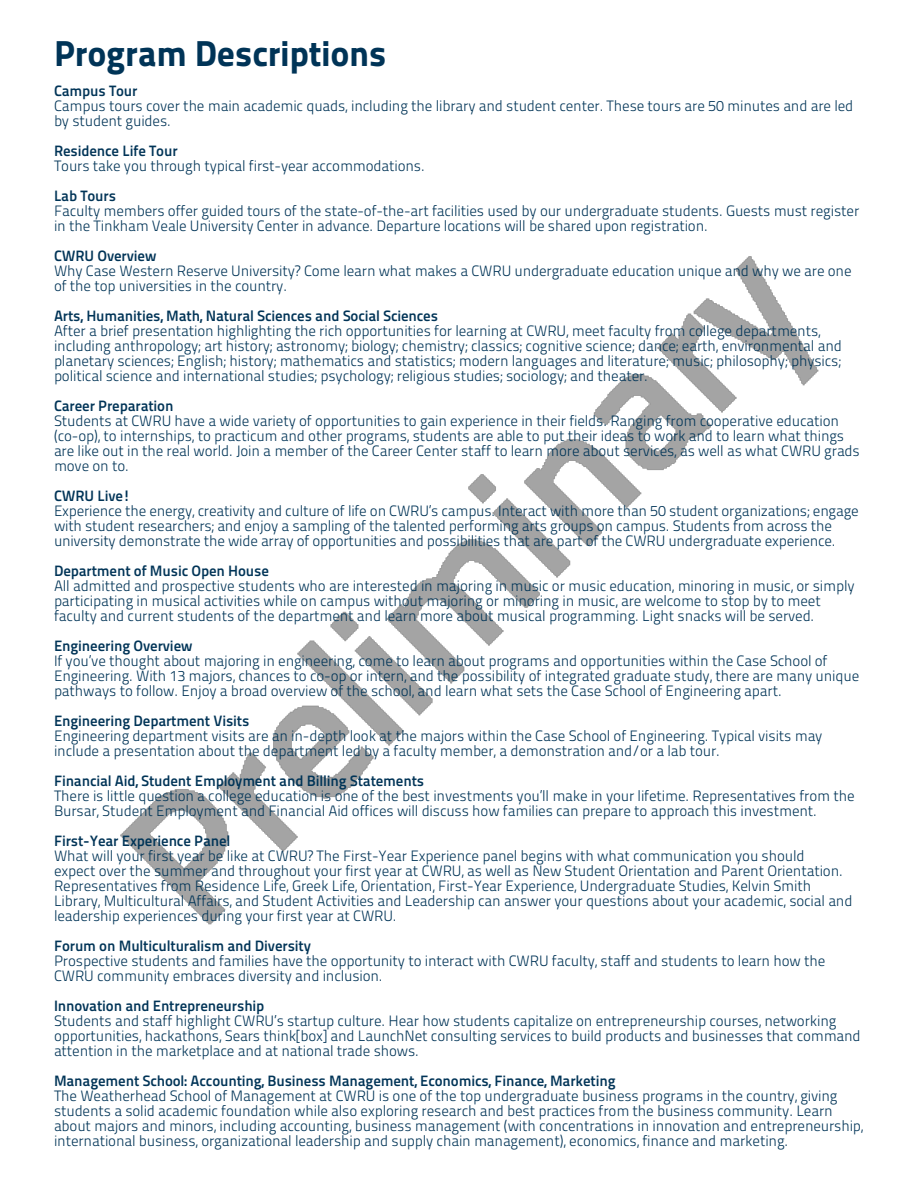
<style>
.page{position:relative;width:918px;height:1188px;background:#fff}
.page>*{position:absolute;margin:0;border:0;box-sizing:border-box;transform-origin:0 0}
.t1{font:36px "Titillium Maps 26 L 999 wt";letter-spacing:-.01em;color:#003457}
.t2{font:15px/15px "Titillium Maps 26 L 250 wt";letter-spacing:-.01em;color:#003457}
.t3{font:15px "Titillium Maps 26 L 750 wt";letter-spacing:-.01em;color:#003457}
</style>
<div class="page">
<img style="left:120px;top:256px;width:699px;height:669px">
<h1 class="t1" style="left:54px;top:25px;width:334px">Program Descriptions</h1>
<p class="t3" style="left:54px;top:79px;width:85px">Campus Tour</p>
<p class="t2" style="left:54px;top:97px;width:801px">Campus tours cover the main academic quads, including the library and student center. These tours are 50 minutes and are led by student guides.</p>
<p class="t3" style="left:54px;top:139px;width:125px">Residence Life Tour</p>
<p class="t2" style="left:54px;top:157px;width:372px">Tours take you through typical first-year accommodations.</p>
<p class="t3" style="left:54px;top:184px;width:64px">Lab Tours</p>
<p class="t2" style="left:54px;top:202px;width:807px">Faculty members offer guided tours of the state-of-the-art facilities used by our undergraduate students. Guests must register in the Tinkham Veale University Center in advance. Departure locations will be shared upon registration.</p>
<p class="t3" style="left:54px;top:244px;width:104px">CWRU Overview</p>
<p class="t2" style="left:54px;top:262px;width:799px">Why Case Western Reserve University? Come learn what makes a CWRU undergraduate education unique and why we are one of the top universities in the country.</p>
<p class="t3" style="left:54px;top:304px;width:386px">Arts, Humanities, Math, Natural Sciences and Social Sciences</p>
<p class="t2" style="left:54px;top:322px;width:789px">After a brief presentation highlighting the rich opportunities for learning at CWRU, meet faculty from college departments, including anthropology; art history; astronomy; biology; chemistry; classics; cognitive science; dance; earth, environmental and planetary sciences; English; history; mathematics and statistics; modern languages and literature; music; philosophy; physics; political science and international studies; psychology; religious studies; sociology; and theater.</p>
<p class="t3" style="left:54px;top:394px;width:121px">Career Preparation</p>
<p class="t2" style="left:54px;top:412px;width:807px">Students at CWRU have a wide variety of opportunities to gain experience in their fields. Ranging from cooperative education (co-op), to internships, to practicum and other programs, students are able to put their ideas to work and to learn what things are like out in the real world. Join a member of the Career Center staff to learn more about services, as well as what CWRU grads move on to.</p>
<p class="t3" style="left:54px;top:484px;width:77px">CWRU Live!</p>
<p class="t2" style="left:54px;top:502px;width:806px">Experience the energy, creativity and culture of life on CWRU’s campus. Interact with more than 50 student organizations; engage with student researchers; and enjoy a sampling of the talented performing arts groups on campus. Students from across the university demonstrate the wide array of opportunities and possibilities that are part of the CWRU undergraduate experience.</p>
<p class="t3" style="left:54px;top:559px;width:217px">Department of Music Open House</p>
<p class="t2" style="left:54px;top:577px;width:802px">All admitted and prospective students who are interested in majoring in music or music education, minoring in music, or simply participating in musical activities while on campus without majoring or minoring in music, are welcome to stop by to meet faculty and current students of the department and learn more about musical programming. Light snacks will be served.</p>
<p class="t3" style="left:54px;top:634px;width:140px">Engineering Overview</p>
<p class="t2" style="left:54px;top:652px;width:807px">If you’ve thought about majoring in engineering, come to learn about programs and opportunities within the Case School of<br>Engineering. With 13 majors, chances to co-op or intern, and the possibility of integrated graduate study, there are many unique pathways to follow. Enjoy a broad overview of the school, and learn what sets the Case School of Engineering apart.</p>
<p class="t3" style="left:54px;top:709px;width:197px">Engineering Department Visits</p>
<p class="t2" style="left:54px;top:727px;width:770px">Engineering department visits are an in-depth look at the majors within the Case School of Engineering. Typical visits may include a presentation about the department led by a faculty member, a demonstration and/or a lab tour.</p>
<p class="t3" style="left:54px;top:769px;width:372px">Financial Aid, Student Employment and Billing Statements</p>
<p class="t2" style="left:54px;top:787px;width:802px">There is little question a college education is one of the best investments you’ll make in your lifetime. Representatives from the<br>Bursar, Student Employment and Financial Aid offices will discuss how families can prepare to approach this investment.</p>
<p class="t3" style="left:54px;top:829px;width:178px">First-Year Experience Panel</p>
<p class="t2" style="left:54px;top:847px;width:800px">What will your first year be like at CWRU? The First-Year Experience panel begins with what communication you should<br>expect over the summer and throughout your first year at CWRU, as well as New Student Orientation and Parent Orientation.<br>Representatives from Residence Life, Greek Life, Orientation, First-Year Experience, Undergraduate Studies, Kelvin Smith Library, Multicultural Affairs, and Student Activities and Leadership can answer your questions about your academic, social and leadership experiences during your first year at CWRU.</p>
<p class="t3" style="left:54px;top:934px;width:259px">Forum on Multiculturalism and Diversity</p>
<p class="t2" style="left:54px;top:952px;width:773px">Prospective students and families have the opportunity to interact with CWRU faculty, staff and students to learn how the<br>CWRU community embraces diversity and inclusion.</p>
<p class="t3" style="left:54px;top:994px;width:212px">Innovation and Entrepreneurship</p>
<p class="t2" style="left:54px;top:1012px;width:808px">Students and staff highlight CWRU’s startup culture. Hear how students capitalize on entrepreneurship courses, networking opportunities, hackathons, Sears think[box] and LaunchNet consulting services to build products and businesses that command attention in the marketplace and at national trade shows.</p>
<p class="t3" style="left:54px;top:1069px;width:563px">Management School: Accounting, Business Management, Economics, Finance, Marketing</p>
<p class="t2" style="left:54px;top:1087px;width:811px">The Weatherhead School of Management at CWRU is one of the top undergraduate business programs in the country, giving students a solid academic foundation while also exploring research and best practices from the business community. Learn about majors and minors, including accounting, business management (with concentrations in innovation and entrepreneurship, international business, organizational leadership and supply chain management), economics, finance and marketing.</p>
</div>
